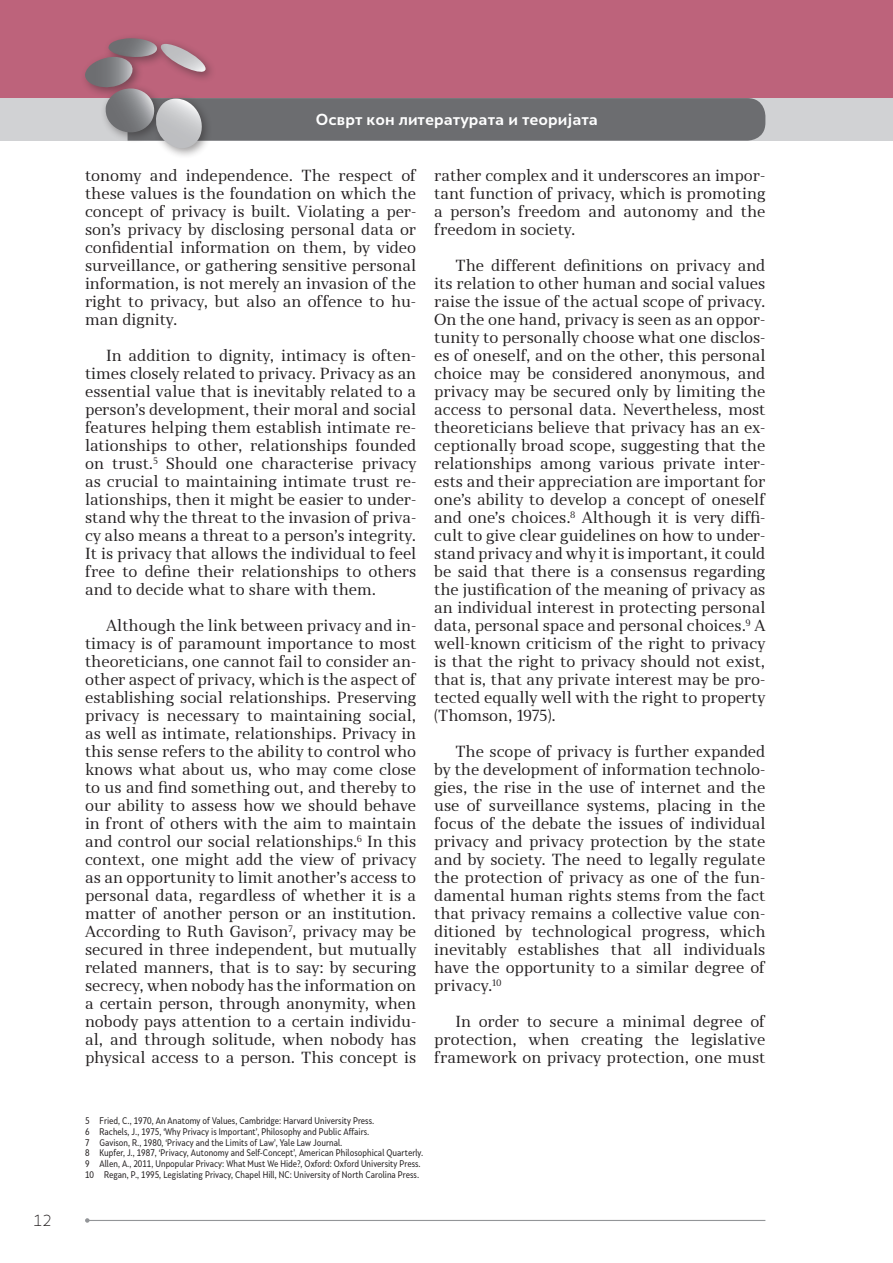
<style>
.page{position:relative;width:893px;height:1263px;background:#fff}
.page>*{position:absolute;margin:0;border:0;box-sizing:border-box;transform-origin:0 0}
.t1{font:15px/18px "Skola Serif";color:#231f20;text-align:justify}
.t2{font:700 15px "Skola Sans";color:#fff}
.t3{font:300 15px "Skola Sans";color:#231f20}
.t4{font:9px/10.8px "Skola Sans Cn";color:#231f20}
</style>
<div class="page">
<hr style="left:87px;top:1220px;width:678px;height:1px;background:#939598">
<svg style="left:85px;top:1218px;width:5px;height:5px"></svg>
<div style="left:0;top:0;width:893px;height:98px;background:#bd637b"></div>
<div style="left:0;top:98px;width:893px;height:43px;background:#d1d2d4"></div>
<div style="left:80px;top:51px;width:64px;height:48px;background:#bd637b"></div>
<div style="left:151px;top:94px;width:62px;height:65px;background:#231f20;opacity:.45"></div>
<svg style="left:85px;top:38px;width:680px;height:110px"></svg>
<p class="t3" style="left:34px;top:1212px;width:20px">12</p>
<p class="t2" style="left:316px;top:110px;width:284px">Осврт кон литературата и теоријата</p>
<p class="t1" style="left:85px;top:167px;width:333px">tonomy and independence. The respect of these values is the foundation on which the concept of privacy is built. Violating a per&shy;son’s privacy by disclosing personal data or confidential information on them, by video surveillance, or gathering sensitive personal information, is not merely an invasion of the right to privacy, but also an offence to hu&shy;man dignity.</p>
<p class="t1" style="left:85px;top:347px;width:333px;text-indent:21px">In addition to dignity, intimacy is often&shy;times closely related to privacy. Privacy as an essential value that is inevitably related to a person’s development, their moral and social features helping them establish intimate re&shy;lationships to other, relationships founded on trust.<sup>5</sup> Should one characterise privacy as crucial to maintaining intimate trust re&shy;lationships, then it might be easier to under&shy;stand why the threat to the invasion of priva&shy;cy also means a threat to a person’s integrity.<br>It is privacy that allows the individual to feel free to define their relationships to others and to decide what to share with them.</p>
<p class="t1" style="left:85px;top:617px;width:333px;text-indent:21px">Although the link between privacy and in&shy;timacy is of paramount importance to most theoreticians, one cannot fail to consider an&shy;other aspect of privacy, which is the aspect of establishing social relationships. Preserving privacy is necessary to maintaining social, as well as intimate, relationships. Privacy in this sense refers to the ability to control who knows what about us, who may come close to us and find something out, and thereby to our ability to assess how we should behave in front of others with the aim to maintain and control our social relationships.<sup>6</sup> In this context, one might add the view of privacy as an opportunity to limit another’s access to personal data, regardless of whether it is a matter of another person or an institution.<br>According to Ruth Gavison<sup>7</sup>, privacy may be secured in three independent, but mutually related manners, that is to say: by securing secrecy, when nobody has the information on a certain person, through anonymity, when nobody pays attention to a certain individu&shy;al, and through solitude, when nobody has physical access to a person. This concept is</p>
<p class="t1" style="left:434px;top:167px;width:333px">rather complex and it underscores an impor&shy;tant function of privacy, which is promoting a person’s freedom and autonomy and the freedom in society.</p>
<p class="t1" style="left:434px;top:257px;width:333px;text-indent:21px">The different definitions on privacy and its relation to other human and social values raise the issue of the actual scope of privacy.<br>On the one hand, privacy is seen as an oppor&shy;tunity to personally choose what one disclos&shy;es of oneself, and on the other, this personal choice may be considered anonymous, and privacy may be secured only by limiting the access to personal data. Nevertheless, most theoreticians believe that privacy has an ex&shy;ceptionally broad scope, suggesting that the relationships among various private inter&shy;ests and their appreciation are important for one’s ability to develop a concept of oneself and one’s choices.<sup>8</sup> Although it is very diffi&shy;cult to give clear guidelines on how to under&shy;stand privacy and why it is important, it could be said that there is a consensus regarding the justification of the meaning of privacy as an individual interest in protecting personal data, personal space and personal choices.<sup>9</sup> A well-known criticism of the right to privacy is that the right to privacy should not exist, that is, that any private interest may be pro&shy;tected equally well with the right to property (Thomson, 1975).</p>
<p class="t1" style="left:434px;top:743px;width:333px;text-indent:21px">The scope of privacy is further expanded by the development of information technolo&shy;gies, the rise in the use of internet and the use of surveillance systems, placing in the focus of the debate the issues of individual privacy and privacy protection by the state and by society. The need to legally regulate the protection of privacy as one of the fun&shy;damental human rights stems from the fact that privacy remains a collective value con&shy;ditioned by technological progress, which inevitably establishes that all individuals have the opportunity to a similar degree of privacy.<sup>10</sup></p>
<p class="t1" style="left:434px;top:1013px;width:333px;text-indent:21px">In order to secure a minimal degree of protection, when creating the legislative framework on privacy protection, one must</p>
<p class="t4" style="left:85px;top:1115px;width:340px">5 Fried, C., 1970, An Anatomy of Values, Cambridge: Harvard University Press.<br>6 Rachels, J., 1975, ‘Why Privacy is Important’, Philosophy and Public Affairs.<br>7 Gavison, R., 1980, ‘Privacy and the Limits of Law’, Yale Law Journal.<br>8 Kupfer, J., 1987, ‘Privacy, Autonomy and Self-Concept’, American Philosophical Quarterly.<br>9 Allen, A., 2011, Unpopular Privacy: What Must We Hide?, Oxford: Oxford University Press.<br>10 Regan, P., 1995, Legislating Privacy, Chapel Hill, NC: University of North Carolina Press.</p>
</div>
